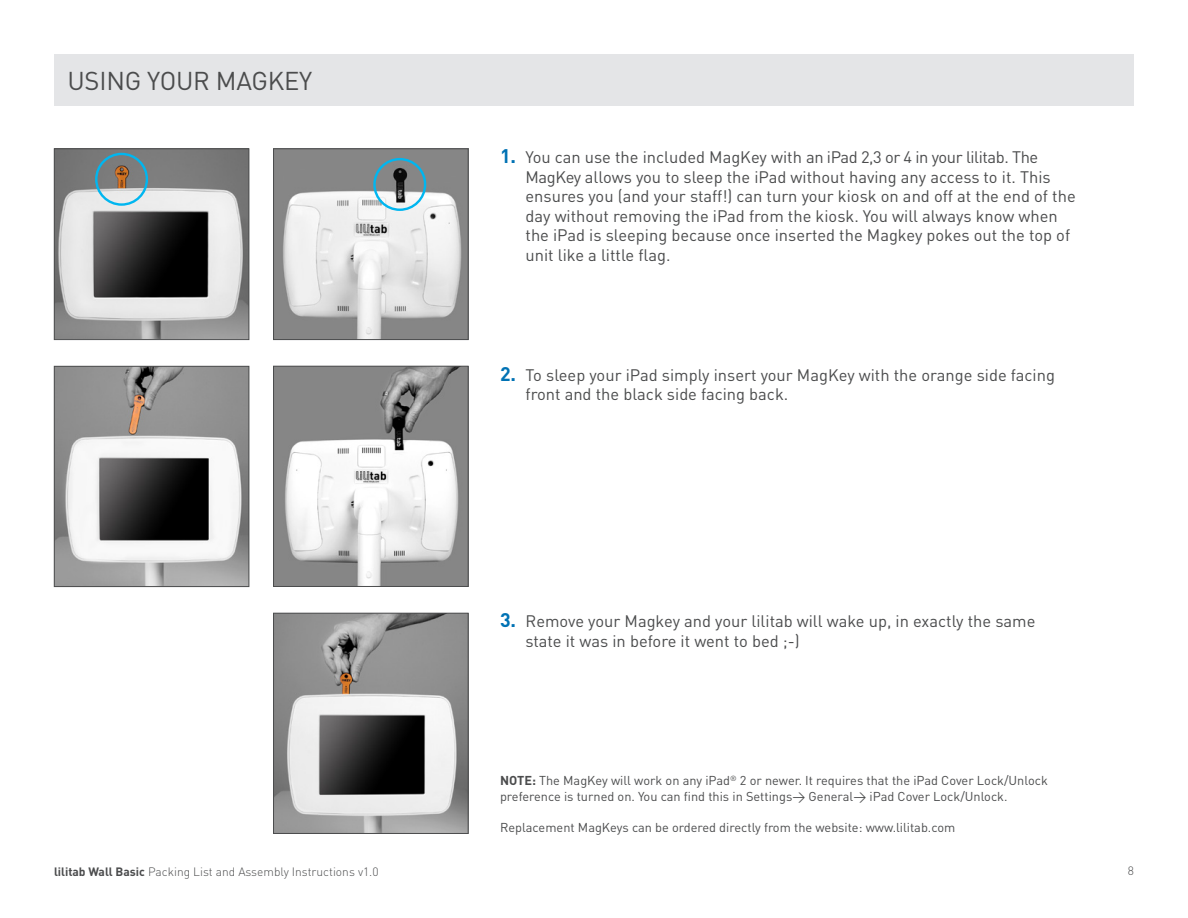
<style>
.page{position:relative;width:1188px;height:918px;background:#fff}
.page>*{position:absolute;margin:0;border:0;box-sizing:border-box;transform-origin:0 0}
.t1{font:25.5px "DIN";letter-spacing:-.01em;color:#4b4c4d}
.t2{font:16.5px/19.5px "DIN";color:#4b4c4d}
.t3{font:12.75px/15.8px "DIN";color:#4b4c4d}
.t4{font:300 12px "DIN";color:#4b4c4d}
.s1{font-weight:700;font-size:19.5px;color:#0072b4}
.s2{font-weight:700}
</style>
<div class="page">
<img style="left:56px;top:368px;width:191px;height:217px">
<div style="left:54px;top:366px;width:195px;height:221px;border:1px solid #4b4c4d"></div>
<img style="left:275px;top:615px;width:191px;height:217px">
<div style="left:273px;top:613px;width:195px;height:221px;border:1px solid #4b4c4d"></div>
<img style="left:56px;top:150px;width:191px;height:188px">
<div style="left:54px;top:148px;width:195px;height:192px;border:1px solid #4b4c4d"></div>
<img style="left:275px;top:150px;width:191px;height:188px">
<div style="left:273px;top:148px;width:195px;height:192px;border:1px solid #4b4c4d"></div>
<img style="left:275px;top:368px;width:191px;height:217px">
<div style="left:273px;top:366px;width:195px;height:221px;border:1px solid #4b4c4d"></div>
<div style="left:54px;top:54px;width:1080px;height:52px;background:#e4e5e7"></div>
<div style="left:95px;top:153px;width:53px;height:53px;border:2px solid #00b6f0;border-radius:50%"></div>
<div style="left:373px;top:158px;width:53px;height:53px;border:2px solid #00b6f0;border-radius:50%"></div>
<h1 class="t1" style="left:68px;top:65px;width:246px">USING YOUR MAGKEY</h1>
<p class="t2" style="left:526px;top:147px;width:552px;text-indent:-25px"><span class="s1">1.</span> You can use the included MagKey with an iPad 2,3 or 4 in your lilitab. The MagKey allows you to sleep the iPad without having any access to it. This ensures you (and your staff!) can turn your kiosk on and off at the end of the day without removing the iPad from the kiosk. You will always know when the iPad is sleeping because once inserted the Magkey pokes out the top of unit like a little flag.</p>
<p class="t2" style="left:526px;top:365px;width:531px;text-indent:-26px"><span class="s1">2.</span> To sleep your iPad simply insert your MagKey with the orange side facing front and the black side facing back.</p>
<p class="t2" style="left:526px;top:611px;width:511px;text-indent:-25px"><span class="s1">3.</span> Remove your Magkey and your lilitab will wake up, in exactly the same state it was in before it went to bed ;-)</p>
<p class="t3" style="left:500px;top:772px;width:549px"><span class="s2">NOTE:</span> The MagKey will work on any iPad<sup>®</sup> 2 or newer. It requires that the iPad Cover Lock/Unlock preference is turned on. You can find this in Settings&gt; General&gt; iPad Cover Lock/Unlock.</p>
<p class="t3" style="left:500px;top:819px;width:457px">Replacement MagKeys can be ordered directly from the website: www.lilitab.com</p>
<p class="t4" style="left:54px;top:864px;width:326px"><span class="s2">lilitab Wall Basic</span> Packing List and Assembly Instructions v1.0</p>
<p class="t4" style="left:1128px;top:864px;width:8px">8</p>
</div>
